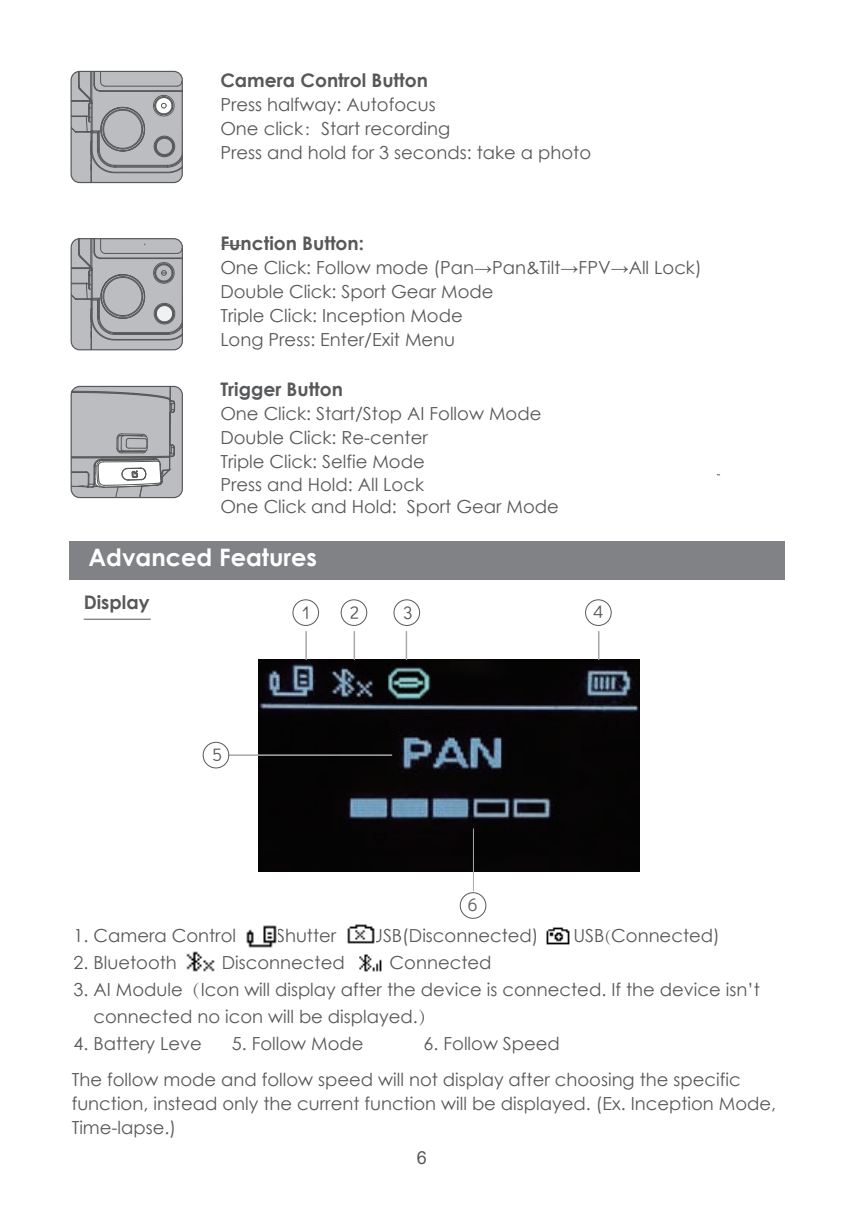
<style>
.page{position:relative;width:854px;height:1211px;background:#fff}
.page>*{position:absolute;margin:0;border:0;box-sizing:border-box;transform-origin:0 0}
.t1{font:700 24px "Century Gothic";color:#fff}
.t2{font:700 18.6px "Century Gothic";color:#57585a}
.t3{font:18px/24px "Century Gothic";color:#57585a}
.t4{font:18px "Didact Gothic";color:#57585a}
.t5{font:18px "Arial";color:#57585a}
.s1{font-family:"Adobe Song Std";font-weight:300}
</style>
<div class="page">
<svg style="left:222px;top:245px;width:18px;height:1px"></svg>
<svg style="left:71px;top:71px;width:112px;height:112px;background:#a9aaad"></svg>
<svg style="left:71px;top:239px;width:112px;height:111px;background:#aaabad"></svg>
<div style="left:71px;top:386px;width:111px;height:111px;background:#bcbdc0;border-radius:9px"></div>
<div style="left:71px;top:386px;width:112px;height:112px;border:1px solid #57585a;border-radius:9px"></div>
<hr style="left:169px;top:412px;width:1px;height:33px;background:#57585a">
<svg style="left:71px;top:386px;width:104px;height:27px"></svg>
<svg style="left:71px;top:433px;width:104px;height:64px"></svg>
<hr style="left:84px;top:618px;width:67px;height:2px;background:#57585a">
<div style="left:69px;top:541px;width:715px;height:39px;background:#808285"></div>
<img style="left:259px;top:659px;width:380px;height:212px">
<hr style="left:305px;top:631px;width:2px;height:28px;background:#a8a9ad">
<hr style="left:353px;top:631px;width:2px;height:28px;background:#a8a9ad">
<svg style="left:598px;top:631px;width:1px;height:28px"></svg>
<hr style="left:405px;top:631px;width:2px;height:28px;background:#a8a9ad">
<hr style="left:229px;top:754px;width:162px;height:2px;background:#a8a9ad">
<hr style="left:473px;top:828px;width:1px;height:63px;background:#a8a9ad">
<div style="left:203px;top:742px;width:26px;height:26px;border:1px solid #57585a;border-radius:50%"></div>
<div style="left:292px;top:599px;width:27px;height:27px;border:1px solid #57585a;border-radius:50%"></div>
<div style="left:341px;top:599px;width:26px;height:27px;border:1px solid #57585a;border-radius:50%"></div>
<div style="left:393px;top:599px;width:27px;height:27px;border:1px solid #57585a;border-radius:50%"></div>
<div style="left:585px;top:599px;width:26px;height:27px;border:1px solid #57585a;border-radius:50%"></div>
<div style="left:460px;top:892px;width:26px;height:26px;border:1px solid #57585a;border-radius:50%"></div>
<img style="left:246px;top:925px;width:31px;height:23px">
<img style="left:347px;top:924px;width:28px;height:20px">
<img style="left:546px;top:927px;width:24px;height:18px">
<img style="left:186px;top:951px;width:29px;height:21px">
<img style="left:359px;top:954px;width:23px;height:18px">
<p class="t2" style="left:220px;top:66px;width:209px">Camera Control Button</p>
<p class="t3" style="left:220px;top:92px;width:372px">Press halfway: Autofocus<br>One click<span class="s1">：</span>Start recording<br>Press and hold for 3 seconds: take a photo</p>
<p class="t2" style="left:220px;top:229px;width:145px">Function Button:</p>
<p class="t3" style="left:220px;top:255px;width:482px">One Click: Follow mode (Pan→Pan&amp;Tilt→FPV→All Lock)<br>Double Click: Sport Gear Mode<br>Triple Click: Inception Mode<br>Long Press: Enter/Exit Menu</p>
<p class="t2" style="left:220px;top:375px;width:124px">Trigger Button</p>
<p class="t3" style="left:220px;top:401px;width:322px">One Click: Start/Stop AI Follow Mode<br>Double Click: Re-center<br>Triple Click: Selfie Mode</p>
<p class="t3" style="left:220px;top:494px;width:340px">One Click and Hold: Sport Gear Mode</p>
<h1 class="t1" style="left:88px;top:539px;width:230px">Advanced Features</h1>
<p class="t3" style="left:220px;top:472px;width:205px">Press and Hold: All Lock</p>
<p class="t2" style="left:84px;top:588px;width:67px">Display</p>
<p class="t4" style="left:212px;top:741px;width:12px">5</p>
<p class="t4" style="left:302px;top:598px;width:9px">1</p>
<p class="t4" style="left:350px;top:598px;width:10px">2</p>
<p class="t4" style="left:403px;top:598px;width:11px">3</p>
<p class="t4" style="left:593px;top:597px;width:12px">4</p>
<p class="t4" style="left:467px;top:891px;width:11px">6</p>
<p class="t3" style="left:73px;top:923px;width:164px">1. Camera Control</p>
<p class="t3" style="left:276px;top:923px;width:62px">Shutter</p>
<p class="t3" style="left:371px;top:923px;width:169px">USB(Disconnected)</p>
<p class="t3" style="left:573px;top:923px;width:148px">USB<span class="s1">(</span>Connected)</p>
<p class="t3" style="left:73px;top:950px;width:105px">2. Bluetooth</p>
<p class="t3" style="left:222px;top:950px;width:124px">Disconnected</p>
<p class="t3" style="left:389px;top:950px;width:103px">Connected</p>
<p class="t3" style="left:93px;top:976px;width:667px;line-height:27px;text-indent:-20px">3. AI Module<span class="s1">（</span>Icon will display after the device is connected. If the device isn’t connected no icon will be displayed.<span class="s1">）</span></p>
<p class="t3" style="left:73px;top:1031px;width:130px">4. Battery Leve</p>
<p class="t3" style="left:232px;top:1031px;width:133px">5. Follow Mode</p>
<p class="t3" style="left:72px;top:1025px;width:670px;line-height:35.7px;text-indent:352px">6. Follow Speed<br>The follow mode and follow speed will not display after choosing the specific</p>
<p class="t3" style="left:72px;top:1091px;width:706px">function, instead only the current function will be displayed. (Ex. Inception Mode,<br>Time-lapse.)</p>
<p class="t5" style="left:417px;top:1145px;width:12px">6</p>
</div>
